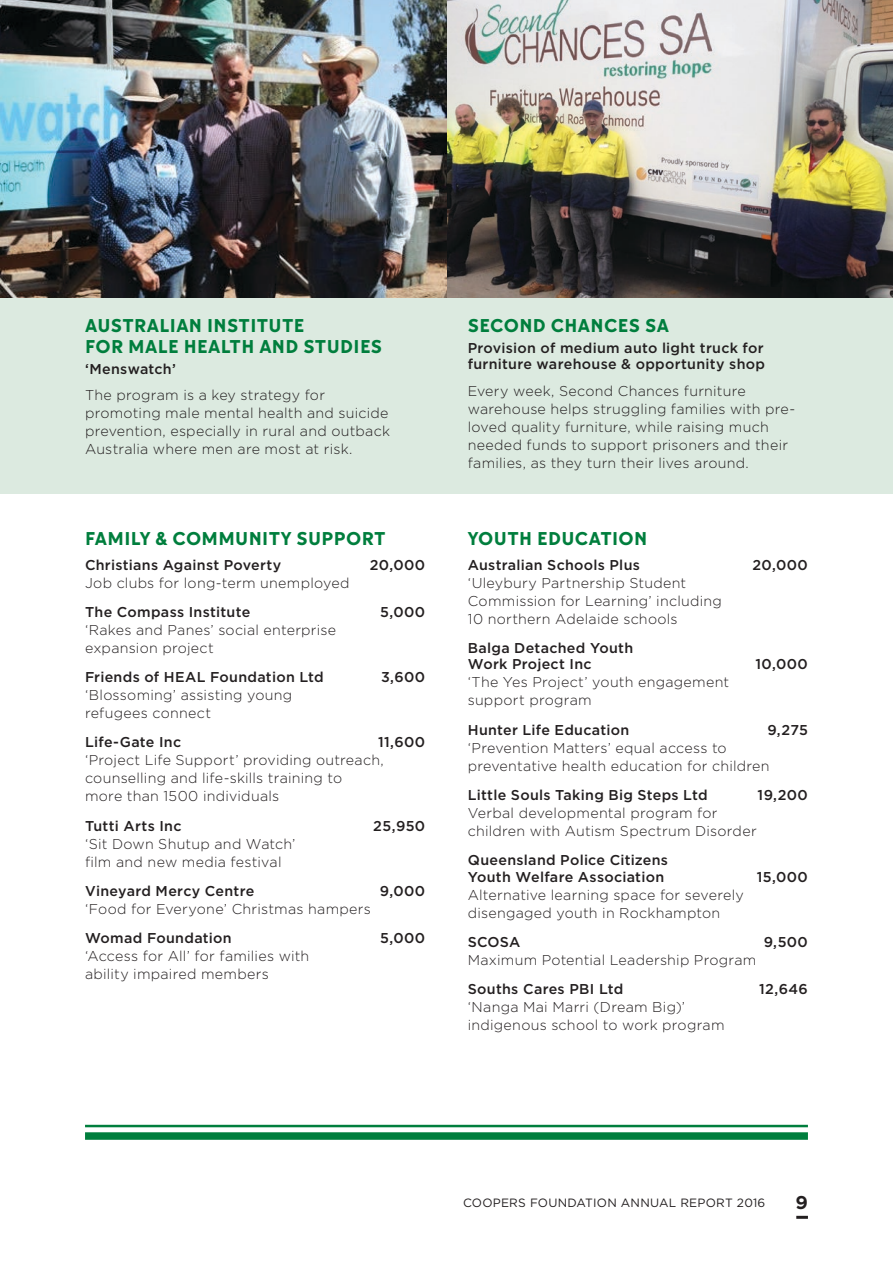
<style>
.page{position:relative;width:893px;height:1263px;background:#fff}
.page>*{position:absolute;margin:0;border:0;box-sizing:border-box;transform-origin:0 0}
.t1{font:700 18px/21px "Sparkling";letter-spacing:.02em;color:#007e3d}
.t2{font:700 18px "Sparkling";color:#231f20}
.t3{font:300 14.25px/18px "Gotham HTF";letter-spacing:.015em;color:#231f20}
.t4{font:500 14.25px/16.5px "Gotham HTF";letter-spacing:.02em;color:#231f20}
.t5{font:12px "Gotham HTF";letter-spacing:.02em;color:#231f20}
</style>
<div class="page">
<div style="left:0;top:250px;width:893px;height:243px;background:#dceae0"></div>
<svg style="left:796px;top:1216px;width:12px;height:3px"></svg>
<img style="left:0;top:0;width:893px;height:298px">
<div style="left:85px;top:1132px;width:723px;height:8px;background:#007e3d"></div>
<hr style="left:85px;top:1125px;width:723px;height:2px;background:#007e3d">
<p class="t1" style="left:85px;top:315px;width:299px">AUSTRALIAN INSTITUTE<br>FOR MALE HEALTH AND STUDIES</p>
<p class="t4" style="left:85px;top:360px;width:92px">‘Menswatch’</p>
<p class="t3" style="left:85px;top:386px;width:306px">The program is a key strategy for promoting male mental health and suicide prevention, especially in rural and outback Australia where men are most at risk.</p>
<p class="t1" style="left:85px;top:528px;width:302px">FAMILY &amp; COMMUNITY SUPPORT</p>
<p class="t4" style="left:85px;top:556px;width:198px">Christians Against Poverty</p>
<p class="t4" style="left:370px;top:556px;width:57px">20,000</p>
<p class="t3" style="left:85px;top:573px;width:266px">Job clubs for long-term unemployed</p>
<p class="t4" style="left:85px;top:603px;width:167px">The Compass Institute</p>
<p class="t4" style="left:380px;top:603px;width:47px">5,000</p>
<p class="t3" style="left:85px;top:621px;width:253px">‘Rakes and Panes’ social enterprise expansion project</p>
<p class="t4" style="left:85px;top:668px;width:240px">Friends of HEAL Foundation Ltd</p>
<p class="t4" style="left:381px;top:668px;width:46px">3,600</p>
<p class="t3" style="left:85px;top:686px;width:209px">‘Blossoming’ assisting young refugees connect</p>
<p class="t4" style="left:85px;top:734px;width:98px">Life-Gate Inc</p>
<p class="t4" style="left:378px;top:734px;width:49px">11,600</p>
<p class="t3" style="left:85px;top:751px;width:300px">‘Project Life Support’ providing outreach, counselling and life-skills training to<br>more than 1500 individuals</p>
<p class="t4" style="left:85px;top:817px;width:98px">Tutti Arts Inc</p>
<p class="t4" style="left:373px;top:817px;width:53px">25,950</p>
<p class="t3" style="left:85px;top:834px;width:212px">‘Sit Down Shutup and Watch’ film and new media festival</p>
<p class="t4" style="left:85px;top:882px;width:171px">Vineyard Mercy Centre</p>
<p class="t4" style="left:380px;top:882px;width:47px">9,000</p>
<p class="t3" style="left:85px;top:900px;width:287px">‘Food for Everyone’ Christmas hampers</p>
<p class="t4" style="left:85px;top:929px;width:148px">Womad Foundation</p>
<p class="t4" style="left:380px;top:929px;width:47px">5,000</p>
<p class="t3" style="left:85px;top:947px;width:226px">‘Access for All’ for families with ability impaired members</p>
<p class="t1" style="left:468px;top:315px;width:203px">SECOND CHANCES SA</p>
<p class="t4" style="left:468px;top:339px;width:299px">Provision of medium auto light truck for furniture warehouse &amp; opportunity shop</p>
<p class="t3" style="left:468px;top:381px;width:329px">Every week, Second Chances furniture warehouse helps struggling families with pre&shy;loved quality furniture, while raising much needed funds to support prisoners and their families, as they turn their lives around.</p>
<p class="t1" style="left:468px;top:528px;width:181px">YOUTH EDUCATION</p>
<p class="t4" style="left:468px;top:556px;width:174px">Australian Schools Plus</p>
<p class="t4" style="left:753px;top:556px;width:57px">20,000</p>
<p class="t3" style="left:468px;top:573px;width:256px">‘Uleybury Partnership Student<br>Commission for Learning’ including<br>10 northern Adelaide schools</p>
<p class="t4" style="left:468px;top:639px;width:167px">Balga Detached Youth<br>Work Project Inc</p>
<p class="t4" style="left:755px;top:656px;width:54px">10,000</p>
<p class="t3" style="left:468px;top:673px;width:263px">‘The Yes Project’ youth engagement support program</p>
<p class="t4" style="left:468px;top:721px;width:163px">Hunter Life Education</p>
<p class="t4" style="left:767px;top:721px;width:42px">9,275</p>
<p class="t3" style="left:468px;top:738px;width:303px">‘Prevention Matters’ equal access to preventative health education for children</p>
<p class="t4" style="left:468px;top:786px;width:241px">Little Souls Taking Big Steps Ltd</p>
<p class="t4" style="left:758px;top:786px;width:52px">19,200</p>
<p class="t3" style="left:468px;top:804px;width:290px">Verbal developmental program for children with Autism Spectrum Disorder</p>
<p class="t4" style="left:468px;top:851px;width:202px">Queensland Police Citizens<br>Youth Welfare Association</p>
<p class="t4" style="left:757px;top:868px;width:53px">15,000</p>
<p class="t3" style="left:468px;top:885px;width:277px">Alternative learning space for severely disengaged youth in Rockhampton</p>
<p class="t4" style="left:468px;top:933px;width:54px">SCOSA</p>
<p class="t4" style="left:764px;top:933px;width:46px">9,500</p>
<p class="t3" style="left:468px;top:951px;width:290px">Maximum Potential Leadership Program</p>
<p class="t4" style="left:468px;top:980px;width:157px">Souths Cares PBI Ltd</p>
<p class="t4" style="left:759px;top:980px;width:50px">12,646</p>
<p class="t3" style="left:468px;top:998px;width:258px">‘Nanga Mai Marri (Dream Big)’ indigenous school to work program</p>
<p class="t5" style="left:463px;top:1196px;width:304px">COOPERS FOUNDATION ANNUAL REPORT 2016</p>
<p class="t2" style="left:796px;top:1194px;width:14px">9</p>
</div>
